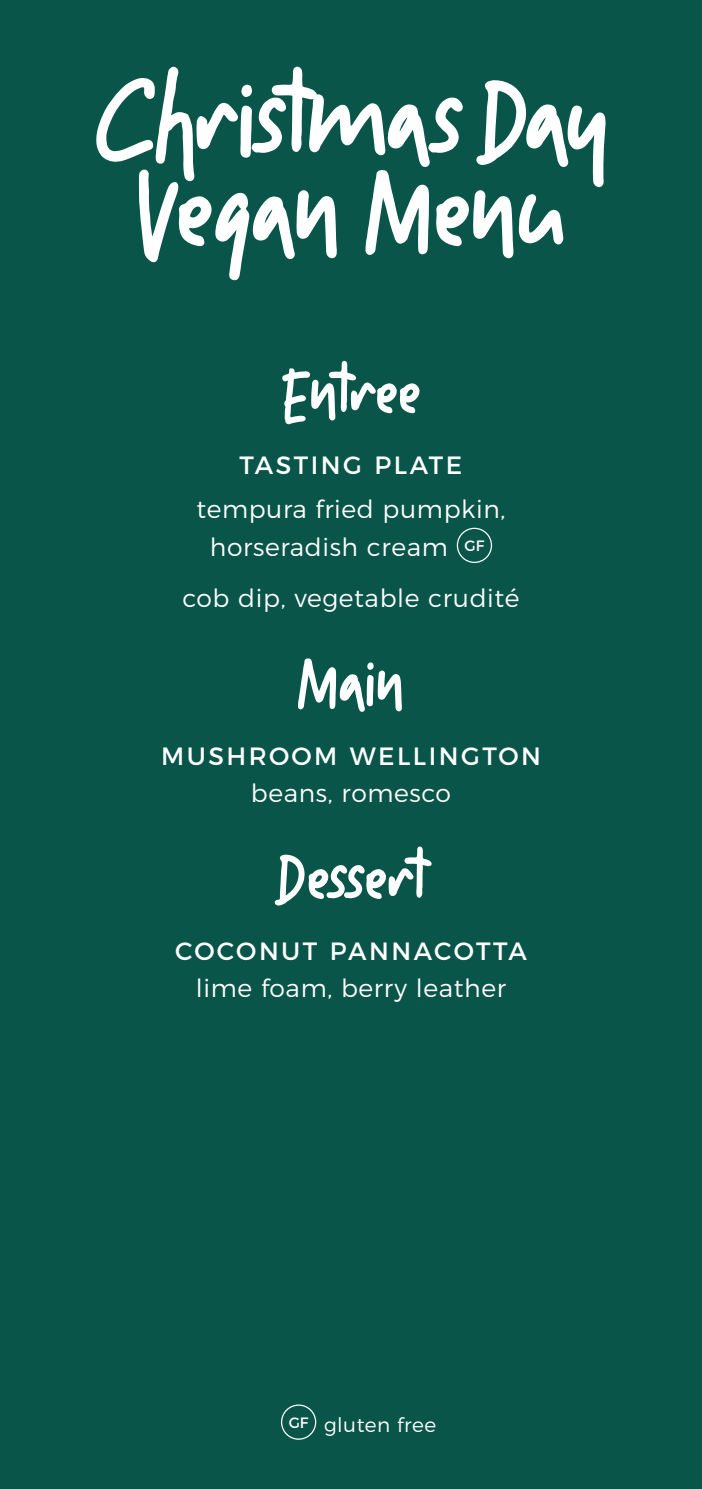
<style>
.page{position:relative;width:702px;height:1489px;background:#fff}
.page>*{position:absolute;margin:0;border:0;box-sizing:border-box;transform-origin:0 0}
.t1{font:136.5px "Moonllime";color:#fff}
.t2{font:82px "Moonllime";color:#fff}
.t3{font:300 25px/37.5px "Montserrat";letter-spacing:.025em;color:#fff}
.t4{font:25px "Montserrat";letter-spacing:.1em;color:#fff}
.body_copy{font:300 20px "Montserrat";letter-spacing:.025em;color:#fff}
.t5{font:15px "Montserrat";color:#fff}
</style>
<div class="page">
<div style="left:0;top:0;width:702px;height:1488px;background:#095549"></div>
<div style="left:281px;top:1404px;width:35px;height:35px;border:1px solid #fff;border-radius:50%"></div>
<div style="left:457px;top:527px;width:35px;height:36px;border:1px solid #fff;border-radius:50%"></div>
<p class="t1" style="left:93px;top:62px;width:517px">Christmas Day</p>
<p class="t1" style="left:135px;top:154px;width:433px">Vegan Menu</p>
<p class="t2" style="left:281px;top:358px;width:140px">Entrée</p>
<p class="t4" style="left:240px;top:445px;width:224px">TASTING PLATE</p>
<p class="t3" style="left:210px;top:488px;width:297px;text-indent:-13px">tempura fried pumpkin, horseradish cream</p>
<p class="t5" style="left:464px;top:533px;width:21px">GF</p>
<p class="t3" style="left:182px;top:577px;width:338px">cob dip, vegetable crudité</p>
<p class="t2" style="left:298px;top:648px;width:107px">Main</p>
<p class="t4" style="left:161px;top:735px;width:381px">MUSHROOM WELLINGTON</p>
<p class="t3" style="left:251px;top:772px;width:202px">beans, romesco</p>
<p class="t2" style="left:277px;top:843px;width:149px">Dessert</p>
<p class="t4" style="left:175px;top:930px;width:353px">COCONUT PANNACOTTA</p>
<p class="t3" style="left:196px;top:966px;width:311px">lime foam, berry leather</p>
<p class="t5" style="left:289px;top:1410px;width:21px">GF</p>
<p class="body_copy" style="left:324px;top:1409px;width:114px">gluten free</p>
</div>
